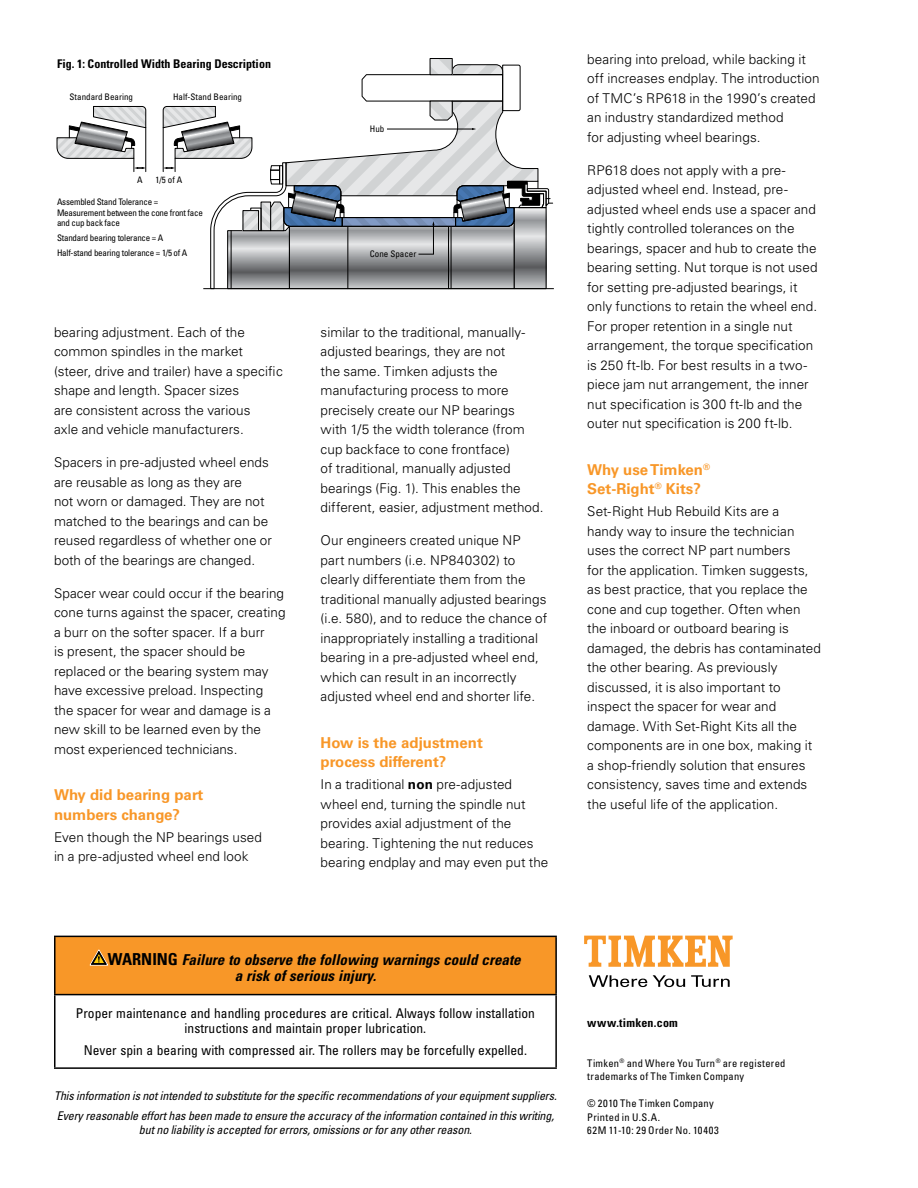
<style>
.page{position:relative;width:918px;height:1188px;background:#fff}
.page>*{position:absolute;margin:0;border:0;box-sizing:border-box;transform-origin:0 0}
.t1{font:700 15px/19.5px "Univers LT Std";color:#f89728}
.t2{font:italic 700 condensed 15px/16.5px "Univers LT Std";color:#000}
.t3{font:300 13.5px/19.5px "Univers LT Std";letter-spacing:.005em;color:#000}
.t4{font:condensed 13.5px/15px "Univers LT Std";color:#000;text-align:center}
.t5{font:italic condensed 12px/20.2px "Univers LT Std";letter-spacing:-.01em;color:#000}
.t6{font:700 condensed 12px "Univers LT Std";color:#000}
.t7{font:700 condensed 12px "Univers LT Std";letter-spacing:.02em;color:#000}
.t8{font:condensed 10.5px/13.5px "Univers LT Std";letter-spacing:.025em;color:#000}
.t9{font:condensed 9px/10.5px "Univers LT Std";letter-spacing:-.025em;color:#000}
.t10{font:condensed 9px "Univers LT Std";color:#000}
.s1{font-weight:700}
.s2{font-style:normal;font-size:16.5px}
</style>
<div class="page">
<svg style="left:589px;top:975px;width:58px;height:12px"></svg>
<svg style="left:653px;top:975px;width:32px;height:12px"></svg>
<svg style="left:691px;top:975px;width:39px;height:12px"></svg>
<svg style="left:584px;top:936px;width:149px;height:31px"></svg>
<hr style="left:146px;top:128px;width:1px;height:44px;background:#000">
<svg style="left:57px;top:106px;width:89px;height:66px"></svg>
<div style="left:430px;top:59px;width:22px;height:16px;background:#dcdedf"></div>
<div style="left:430px;top:58px;width:23px;height:17px;border:1px solid #000"></div>
<hr style="left:203px;top:288px;width:351px;height:1px;background:#000">
<svg style="left:163px;top:64px;width:390px;height:225px"></svg>
<div style="left:55px;top:936px;width:501px;height:59px;background:#f89728"></div>
<hr style="left:54px;top:936px;width:503px;height:1px;background:#000">
<hr style="left:54px;top:937px;width:2px;height:57px;background:#000">
<hr style="left:555px;top:937px;width:2px;height:57px;background:#000">
<hr style="left:54px;top:994px;width:503px;height:1px;background:#000">
<hr style="left:54px;top:995px;width:2px;height:72px;background:#000">
<hr style="left:555px;top:995px;width:2px;height:72px;background:#000">
<hr style="left:54px;top:1067px;width:503px;height:2px;background:#000">
<svg style="left:90px;top:950px;width:18px;height:15px"></svg>
<p class="t6" style="left:57px;top:56px;width:215px">Fig. 1: Controlled Width Bearing Description</p>
<p class="t10" style="left:70px;top:91px;width:65px">Standard Bearing</p>
<p class="t10" style="left:173px;top:91px;width:70px">Half-Stand Bearing</p>
<p class="t9" style="left:137px;top:174px;width:7px">A</p>
<p class="t9" style="left:155px;top:174px;width:28px">1/5 of A</p>
<p class="t9" style="left:57px;top:197px;width:147px">Assembled Stand Tolerance =<br>Measurement between the cone front face and cup back face</p>
<p class="t9" style="left:57px;top:231px;width:132px;line-height:15px">Standard bearing tolerance = A<br>Half-stand bearing tolerance = 1/5 of A</p>
<p class="t3" style="left:54px;top:322px;width:230px">bearing adjustment. Each of the common spindles in the market (steer, drive and trailer) have a specific shape and length. Spacer sizes<br>are consistent across the various<br>axle and vehicle manufacturers.</p>
<p class="t3" style="left:54px;top:453px;width:220px">Spacers in pre-adjusted wheel ends are reusable as long as they are<br>not worn or damaged. They are not matched to the bearings and can be reused regardless of whether one or both of the bearings are changed.</p>
<p class="t3" style="left:54px;top:583px;width:233px">Spacer wear could occur if the bearing cone turns against the spacer, creating a burr on the softer spacer. If a burr<br>is present, the spacer should be replaced or the bearing system may have excessive preload. Inspecting the spacer for wear and damage is a new skill to be learned even by the most experienced technicians.</p>
<p class="t1" style="left:54px;top:785px;width:151px">Why did bearing part numbers change?</p>
<p class="t3" style="left:54px;top:827px;width:210px">Even though the NP bearings used in a pre-adjusted wheel end look</p>
<p class="t9" style="left:370px;top:124px;width:16px">Hub</p>
<p class="t10" style="left:370px;top:248px;width:48px">Cone Spacer</p>
<p class="t3" style="left:321px;top:322px;width:225px">similar to the traditional, manually&shy;adjusted bearings, they are not<br>the same. Timken adjusts the manufacturing process to more precisely create our NP bearings with 1/5 the width tolerance (from cup backface to cone frontface)<br>of traditional, manually adjusted bearings (Fig. 1). This enables the different, easier, adjustment method.</p>
<p class="t3" style="left:321px;top:531px;width:228px">Our engineers created unique NP part numbers (i.e. NP840302) to clearly differentiate them from the traditional manually adjusted bearings (i.e. 580), and to reduce the chance of inappropriately installing a traditional bearing in a pre-adjusted wheel end, which can result in an incorrectly adjusted wheel end and shorter life.</p>
<p class="t1" style="left:321px;top:733px;width:164px">How is the adjustment process different?</p>
<p class="t3" style="left:321px;top:775px;width:229px">In a traditional <span class="s1">non</span> pre-adjusted wheel end, turning the spindle nut provides axial adjustment of the bearing. Tightening the nut reduces bearing endplay and may even put the</p>
<p class="t3" style="left:587px;top:49px;width:234px">bearing into preload, while backing it off increases endplay. The introduction of TMC’s RP618 in the 1990’s created an industry standardized method<br>for adjusting wheel bearings.</p>
<p class="t3" style="left:587px;top:160px;width:232px">RP618 does not apply with a pre&shy;adjusted wheel end. Instead, pre&shy;adjusted wheel ends use a spacer and tightly controlled tolerances on the bearings, spacer and hub to create the bearing setting. Nut torque is not used for setting pre-adjusted bearings, it only functions to retain the wheel end.<br>For proper retention in a single nut arrangement, the torque specification is 250 ft-lb. For best results in a two&shy;piece jam nut arrangement, the inner nut specification is 300 ft-lb and the outer nut specification is 200 ft-lb.</p>
<p class="t1" style="left:587px;top:460px;width:124px">Why use Timken<sup>®<br></sup>Set-Right<sup>®</sup> Kits?</p>
<p class="t3" style="left:587px;top:502px;width:235px">Set-Right Hub Rebuild Kits are a<br>handy way to insure the technician uses the correct NP part numbers<br>for the application. Timken suggests, as best practice, that you replace the cone and cup together. Often when the inboard or outboard bearing is damaged, the debris has contaminated the other bearing. As previously discussed, it is also important to inspect the spacer for wear and damage. With Set-Right Kits all the components are in one box, making it a shop-friendly solution that ensures consistency, saves time and extends the useful life of the application.</p>
<p class="t2" style="left:235px;top:951px;width:287px;text-indent:-127px"><span class="s2">WAR NING</span> Failure to observe the following warnings could create a risk of serious injury.</p>
<p class="t4" style="left:76px;top:1005px;width:460px">Proper maintenance and handling procedures are critical. Always follow installation instructions and maintain proper lubrication.</p>
<p class="t4" style="left:84px;top:1042px;width:445px">Never spin a bearing with compressed air. The rollers may be forcefully expelled.</p>
<p class="t5" style="left:54px;top:1086px;width:504px">This information is not intended to substitute for the specific recommendations of your equipment suppliers.<br>Every reasonable effort has been made to ensure the accuracy of the information contained in this writing,</p>
<p class="t5" style="left:139px;top:1120px;width:334px">but no liability is accepted for errors, omissions or for any other reason.</p>
<p class="t7" style="left:587px;top:1015px;width:92px">www.timken.com</p>
<p class="t8" style="left:587px;top:1056px;width:200px">Timken<sup>®</sup> and Where You Turn<sup>®</sup> are registered trademarks of The Timken Company</p>
<p class="t8" style="left:587px;top:1096px;width:133px">© 2010 The Timken Company<br>Printed in U.S.A.<br>62M 11-10: 29 Order No. 10403</p>
</div>
